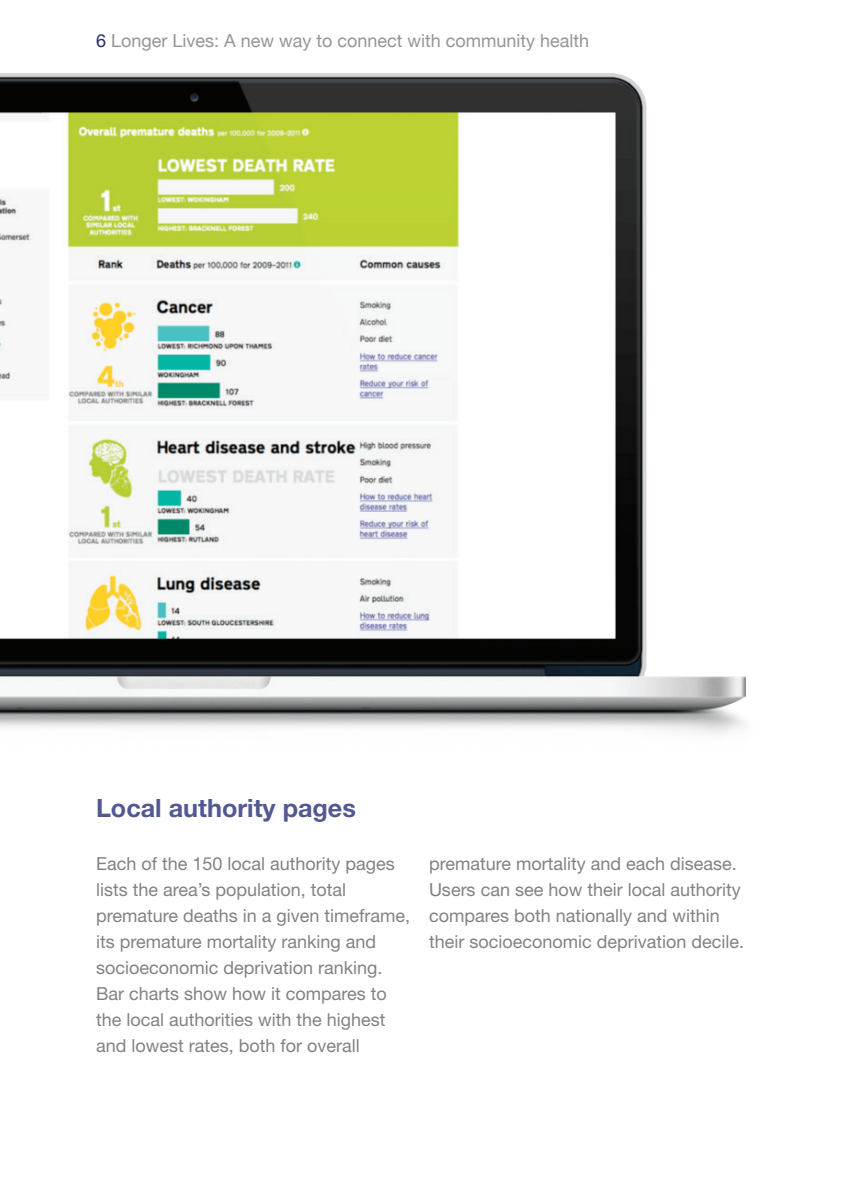
<style>
.page{position:relative;width:842px;height:1191px;background:#fff}
.page>*{position:absolute;margin:0;border:0;box-sizing:border-box;transform-origin:0 0}
.t1{font:700 25.2px "Helvetica Neue LT Std";color:#525991}
.t2{font:18px/26px "Helvetica Neue LT Std";color:#808285}
.t3{font:18px "Helvetica Neue";color:#939598}
.s1{font-family:"Helvetica Neue LT Std";color:#282b6b}
</style>
<div class="page">
<img style="left:0;top:73px;width:746px;height:662px">
<p class="t3" style="left:96px;top:30px;width:495px"><span class="s1">6</span> Longer Lives: A new way to connect with community health</p>
<h1 class="t1" style="left:96px;top:792px;width:261px">Local authority pages</h1>
<p class="t2" style="left:96px;top:850px;width:316px">Each of the 150 local authority pages lists the area’s population, total premature deaths in a given timeframe, its premature mortality ranking and socioeconomic deprivation ranking.<br>Bar charts show how it compares to the local authorities with the highest and lowest rates, both for overall</p>
<p class="t2" style="left:429px;top:850px;width:317px">premature mortality and each disease.<br>Users can see how their local authority compares both nationally and within their socioeconomic deprivation decile.</p>
</div>
